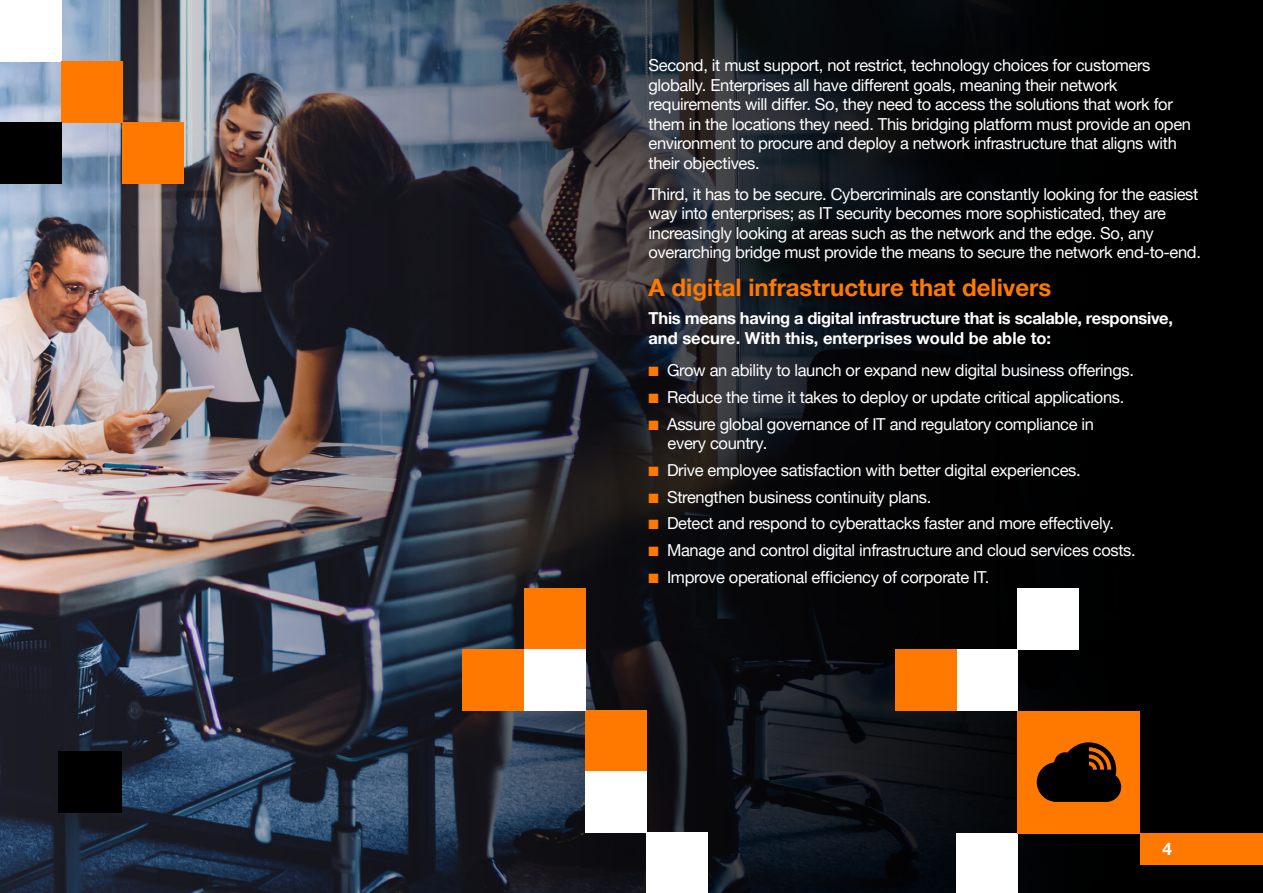
<style>
.page{position:relative;width:1263px;height:893px;background:#fff}
.page>*{position:absolute;margin:0;border:0;box-sizing:border-box;transform-origin:0 0}
.t1{font:700 24px "Helvetica Neue";color:#ff7900}
.t2{font:700 17.25px "Helvetica Neue";color:#fff}
.t3{font:16.5px/19.5px "Helvetica Neue";letter-spacing:-.02em;color:#fff}
.t4{font:700 16.5px/19.5px "Helvetica Neue";letter-spacing:-.02em;color:#fff}
.s1{color:#ff7900}
</style>
<div class="page">
<img style="left:0;top:0;width:1263px;height:893px">
<div style="left:58px;top:752px;width:64px;height:61px;background:#000"></div>
<div style="left:0;top:0;width:61px;height:61px;background:#fff"></div>
<div style="left:524px;top:588px;width:61px;height:61px;background:#ff7900"></div>
<div style="left:585px;top:710px;width:61px;height:62px;background:#ff7900"></div>
<div style="left:61px;top:61px;width:61px;height:61px;background:#ff7900"></div>
<div style="left:122px;top:122px;width:62px;height:62px;background:#ff7900"></div>
<div style="left:0;top:122px;width:61px;height:62px;background:#000"></div>
<div style="left:957px;top:649px;width:61px;height:62px;background:#fff"></div>
<div style="left:1018px;top:588px;width:61px;height:61px;background:#fff"></div>
<div style="left:896px;top:649px;width:61px;height:62px;background:#ff7900"></div>
<div style="left:957px;top:833px;width:61px;height:60px;background:#fff"></div>
<div style="left:585px;top:772px;width:61px;height:61px;background:#fff"></div>
<div style="left:646px;top:833px;width:62px;height:60px;background:#fff"></div>
<div style="left:463px;top:649px;width:61px;height:61px;background:#ff7900"></div>
<div style="left:524px;top:649px;width:61px;height:61px;background:#fff"></div>
<div style="left:1141px;top:833px;width:122px;height:32px;background:#ff7900"></div>
<div style="left:1017px;top:711px;width:123px;height:122px;background:#ff7900"></div>
<svg style="left:1037px;top:742px;width:84px;height:60px"></svg>
<p class="t3" style="left:648px;top:56px;width:544px">Second, it must support, not restrict, technology choices for customers globally. Enterprises all have different goals, meaning their network requirements will differ. So, they need to access the solutions that work for them in the locations they need. This bridging platform must provide an open environment to procure and deploy a network infrastructure that aligns with their objectives.</p>
<p class="t3" style="left:648px;top:184px;width:554px">Third, it has to be secure. Cybercriminals are constantly looking for the easiest way into enterprises; as IT security becomes more sophisticated, they are increasingly looking at areas such as the network and the edge. So, any overarching bridge must provide the means to secure the network end-to-end.</p>
<h1 class="t1" style="left:648px;top:273px;width:404px">A digital infrastructure that delivers</h1>
<p class="t4" style="left:648px;top:309px;width:526px">This means having a digital infrastructure that is scalable, responsive, and secure. With this, enterprises would be able to:</p>
<p class="t3" style="left:648px;top:360px;width:487px"><span class="s1">■</span> Grow an ability to launch or expand new digital business offerings.</p>
<p class="t3" style="left:648px;top:387px;width:477px"><span class="s1">■</span> Reduce the time it takes to deploy or update critical applications.</p>
<p class="t3" style="left:668px;top:414px;width:428px;text-indent:-19px"><span class="s1">■</span> Assure global governance of IT and regulatory compliance in every country.</p>
<p class="t3" style="left:648px;top:460px;width:434px"><span class="s1">■</span> Drive employee satisfaction with better digital experiences.</p>
<p class="t3" style="left:648px;top:487px;width:284px"><span class="s1">■</span> Strengthen business continuity plans.</p>
<p class="t3" style="left:648px;top:513px;width:467px"><span class="s1">■</span> Detect and respond to cyberattacks faster and more effectively.</p>
<p class="t3" style="left:648px;top:540px;width:489px"><span class="s1">■</span> Manage and control digital infrastructure and cloud services costs.</p>
<p class="t3" style="left:648px;top:567px;width:342px"><span class="s1">■</span> Improve operational efficiency of corporate IT.</p>
<p class="t2" style="left:1162px;top:838px;width:11px">4</p>
</div>
